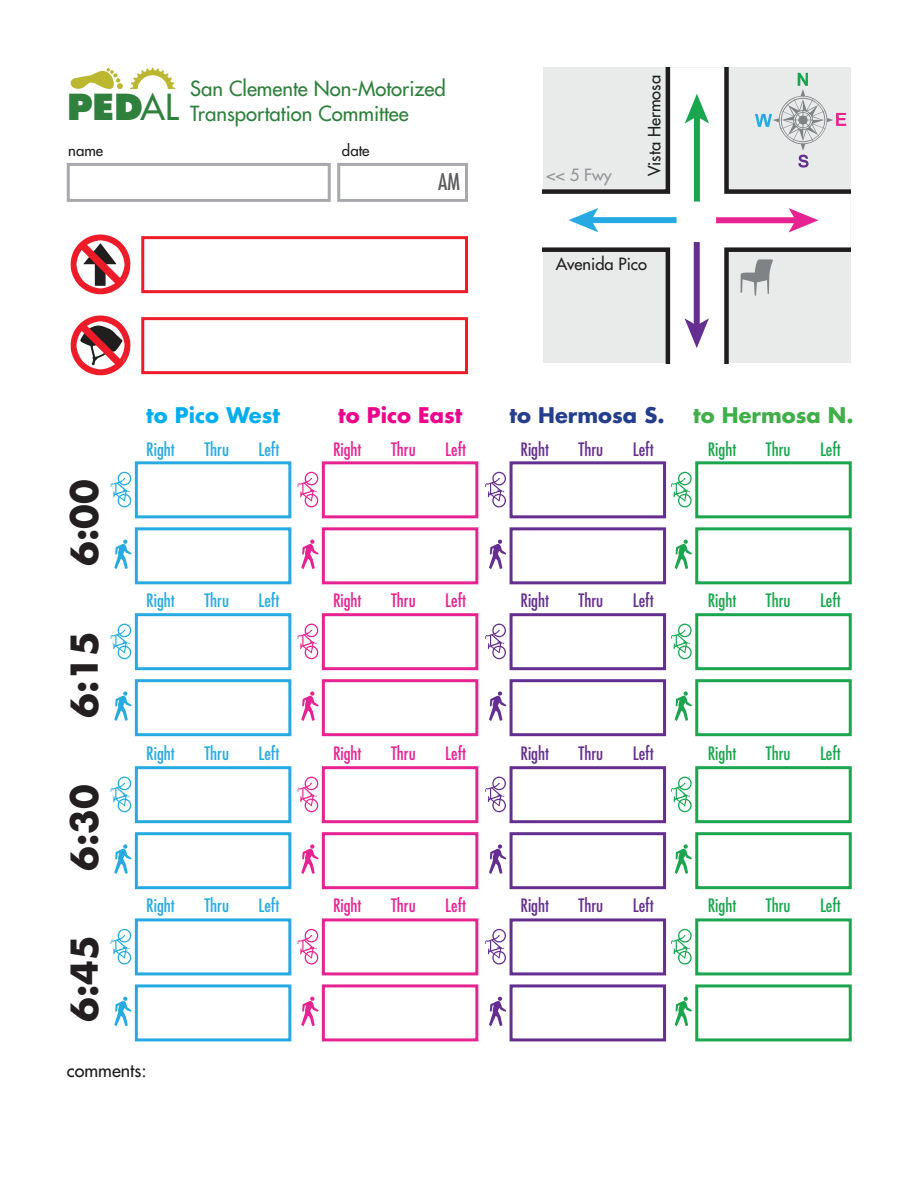
<style>
.page{position:relative;width:918px;height:1188px;background:#fff}
.page>*{position:absolute;margin:0;border:0;box-sizing:border-box;transform-origin:0 0}
.t1{font:700 36px "Futura";color:#231f20}
.t2{font:condensed 22.5px "Futura";color:#5d5d60}
.t3{font:700 21px "Futura";color:#253f8e}
.t4{font:700 21px "Futura";color:#40ae49}
.t5{font:700 21px "Futura";color:#00aeef}
.t6{font:700 21px "Futura";color:#ed028c}
.t7{font:20.4px/24.5px "Futura";color:#30803d}
.t8{font:condensed 18px "Futura";color:#26aae1}
.t9{font:condensed 18px "Futura";color:#e72392}
.t10{font:condensed 18px "Futura";color:#642f90}
.t11{font:condensed 18px "Futura";color:#1aa64f}
.t12{font:18px "Futura";color:#211e1e}
.t13{font:16.5px "Futura";color:#211e1e}
.t14{font:16.5px "Futura";color:#939698}
.t15{font:15px "Futura";color:#211e1e}
.s1{font-weight:800;font-size:34.95px}
.s2{font-size:34.95px}
</style>
<div class="page">
<div style="left:695px;top:984px;width:157px;height:57px;border:3px solid #1aa64f"></div>
<svg style="left:675px;top:996px;width:17px;height:30px"></svg>
<div style="left:695px;top:918px;width:157px;height:57px;border:3px solid #1aa64f"></div>
<svg style="left:671px;top:929px;width:21px;height:36px"></svg>
<div style="left:510px;top:984px;width:156px;height:57px;border:3px solid #642f90"></div>
<svg style="left:489px;top:996px;width:17px;height:30px"></svg>
<div style="left:510px;top:918px;width:156px;height:57px;border:3px solid #642f90"></div>
<svg style="left:485px;top:929px;width:21px;height:36px"></svg>
<div style="left:322px;top:984px;width:156px;height:57px;border:3px solid #e72392"></div>
<svg style="left:301px;top:996px;width:18px;height:30px"></svg>
<div style="left:322px;top:918px;width:156px;height:57px;border:3px solid #e72392"></div>
<svg style="left:298px;top:929px;width:20px;height:36px"></svg>
<div style="left:135px;top:984px;width:156px;height:57px;border:3px solid #26aae1"></div>
<svg style="left:114px;top:996px;width:18px;height:30px"></svg>
<div style="left:135px;top:918px;width:156px;height:57px;border:3px solid #26aae1"></div>
<svg style="left:111px;top:929px;width:20px;height:36px"></svg>
<div style="left:695px;top:832px;width:157px;height:57px;border:3px solid #1aa64f"></div>
<svg style="left:675px;top:844px;width:17px;height:30px"></svg>
<div style="left:695px;top:766px;width:157px;height:57px;border:3px solid #1aa64f"></div>
<svg style="left:671px;top:777px;width:21px;height:35px"></svg>
<div style="left:510px;top:832px;width:156px;height:57px;border:3px solid #642f90"></div>
<svg style="left:489px;top:844px;width:17px;height:30px"></svg>
<div style="left:510px;top:766px;width:156px;height:57px;border:3px solid #642f90"></div>
<svg style="left:485px;top:777px;width:21px;height:35px"></svg>
<div style="left:322px;top:832px;width:156px;height:57px;border:3px solid #e72392"></div>
<svg style="left:301px;top:844px;width:18px;height:30px"></svg>
<div style="left:322px;top:766px;width:156px;height:57px;border:3px solid #e72392"></div>
<svg style="left:298px;top:777px;width:20px;height:35px"></svg>
<div style="left:135px;top:832px;width:156px;height:57px;border:3px solid #26aae1"></div>
<svg style="left:114px;top:844px;width:18px;height:30px"></svg>
<div style="left:135px;top:766px;width:156px;height:57px;border:3px solid #26aae1"></div>
<svg style="left:111px;top:777px;width:20px;height:35px"></svg>
<div style="left:695px;top:679px;width:157px;height:57px;border:3px solid #1aa64f"></div>
<svg style="left:675px;top:691px;width:17px;height:30px"></svg>
<div style="left:695px;top:613px;width:157px;height:57px;border:3px solid #1aa64f"></div>
<svg style="left:671px;top:624px;width:21px;height:35px"></svg>
<div style="left:510px;top:679px;width:156px;height:57px;border:3px solid #642f90"></div>
<svg style="left:489px;top:691px;width:17px;height:30px"></svg>
<div style="left:510px;top:613px;width:156px;height:57px;border:3px solid #642f90"></div>
<svg style="left:485px;top:624px;width:21px;height:35px"></svg>
<div style="left:322px;top:679px;width:156px;height:57px;border:3px solid #e72392"></div>
<svg style="left:301px;top:691px;width:18px;height:30px"></svg>
<div style="left:322px;top:613px;width:156px;height:57px;border:3px solid #e72392"></div>
<svg style="left:298px;top:624px;width:20px;height:35px"></svg>
<div style="left:135px;top:679px;width:156px;height:57px;border:3px solid #26aae1"></div>
<svg style="left:114px;top:691px;width:18px;height:30px"></svg>
<div style="left:135px;top:613px;width:156px;height:57px;border:3px solid #26aae1"></div>
<svg style="left:111px;top:624px;width:20px;height:35px"></svg>
<div style="left:695px;top:527px;width:157px;height:57px;border:3px solid #1aa64f"></div>
<svg style="left:675px;top:539px;width:17px;height:30px"></svg>
<div style="left:695px;top:461px;width:157px;height:57px;border:3px solid #1aa64f"></div>
<svg style="left:671px;top:472px;width:21px;height:35px"></svg>
<div style="left:510px;top:527px;width:156px;height:57px;border:3px solid #642f90"></div>
<svg style="left:489px;top:539px;width:17px;height:30px"></svg>
<div style="left:510px;top:461px;width:156px;height:57px;border:3px solid #642f90"></div>
<svg style="left:485px;top:472px;width:21px;height:35px"></svg>
<div style="left:322px;top:527px;width:156px;height:57px;border:3px solid #e72392"></div>
<svg style="left:301px;top:539px;width:18px;height:30px"></svg>
<div style="left:322px;top:461px;width:156px;height:57px;border:3px solid #e72392"></div>
<svg style="left:298px;top:472px;width:20px;height:35px"></svg>
<div style="left:135px;top:527px;width:156px;height:57px;border:3px solid #26aae1"></div>
<svg style="left:114px;top:539px;width:18px;height:30px"></svg>
<div style="left:135px;top:461px;width:156px;height:57px;border:3px solid #26aae1"></div>
<svg style="left:111px;top:472px;width:20px;height:35px"></svg>
<div style="left:141px;top:317px;width:327px;height:57px;border:3px solid #ee1b29"></div>
<svg style="left:70px;top:315px;width:61px;height:60px"></svg>
<div style="left:141px;top:236px;width:327px;height:57px;border:3px solid #ee1b29"></div>
<svg style="left:70px;top:234px;width:61px;height:60px"></svg>
<div style="left:337px;top:163px;width:131px;height:39px;border:3px solid #a7a9ac"></div>
<div style="left:67px;top:163px;width:264px;height:39px;border:3px solid #a7a9ac"></div>
<svg style="left:130px;top:68px;width:46px;height:21px"></svg>
<svg style="left:70px;top:68px;width:53px;height:21px"></svg>
<svg style="left:543px;top:68px;width:308px;height:295px"></svg>
<svg style="left:741px;top:259px;width:32px;height:37px"></svg>
<div style="left:716px;top:217px;width:81px;height:6px;background:#e72392"></div>
<svg style="left:789px;top:208px;width:29px;height:24px"></svg>
<div style="left:590px;top:217px;width:87px;height:6px;background:#26aae1"></div>
<svg style="left:568px;top:208px;width:30px;height:24px"></svg>
<div style="left:694px;top:115px;width:6px;height:87px;background:#1aa64f"></div>
<svg style="left:685px;top:94px;width:24px;height:30px"></svg>
<div style="left:694px;top:242px;width:6px;height:85px;background:#642f90"></div>
<svg style="left:685px;top:318px;width:24px;height:30px"></svg>
<svg style="left:755px;top:73px;width:91px;height:95px;background:#d9dbdd"></svg>
<p class="t7" style="left:67px;top:76px;width:380px;text-indent:123px">San Clemente Non-Motorized<br><span class="s1">PED</span><span class="s2">AL</span> Transportation Committee</p>
<p class="t15" style="left:68px;top:141px;width:37px">name</p>
<p class="t15" style="left:342px;top:141px;width:29px">date</p>
<p class="t2" style="left:438px;top:168px;width:23px">AM</p>
<p class="t14" style="left:546px;top:164px;width:67px">&lt;&lt; 5 Fwy</p>
<p class="t13" style="left:644px;top:176px;width:102px;rotate:-90deg">Vista Hermosa</p>
<p class="t13" style="left:556px;top:253px;width:93px">Avenida Pico</p>
<p class="t5" style="left:146px;top:400px;width:135px">to Pico West</p>
<p class="t6" style="left:338px;top:400px;width:126px">to Pico East</p>
<p class="t3" style="left:510px;top:400px;width:156px">to Hermosa S.</p>
<p class="t4" style="left:693px;top:400px;width:162px">to Hermosa N.</p>
<p class="t1" style="left:59px;top:566px;width:88px;rotate:-90deg">6:00</p>
<p class="t1" style="left:59px;top:718px;width:88px;rotate:-90deg">6:15</p>
<p class="t1" style="left:59px;top:871px;width:88px;rotate:-90deg">6:30</p>
<p class="t1" style="left:59px;top:1022px;width:88px;rotate:-90deg">6:45</p>
<p class="t8" style="left:146px;top:438px;width:30px">Right</p>
<p class="t8" style="left:204px;top:438px;width:26px">Thru</p>
<p class="t8" style="left:259px;top:438px;width:22px">Left</p>
<p class="t9" style="left:333px;top:438px;width:30px">Right</p>
<p class="t9" style="left:391px;top:438px;width:26px">Thru</p>
<p class="t9" style="left:445px;top:438px;width:22px">Left</p>
<p class="t10" style="left:521px;top:438px;width:30px">Right</p>
<p class="t10" style="left:579px;top:438px;width:26px">Thru</p>
<p class="t10" style="left:633px;top:438px;width:22px">Left</p>
<p class="t11" style="left:708px;top:438px;width:30px">Right</p>
<p class="t11" style="left:766px;top:438px;width:26px">Thru</p>
<p class="t11" style="left:820px;top:438px;width:22px">Left</p>
<p class="t8" style="left:146px;top:589px;width:30px">Right</p>
<p class="t8" style="left:204px;top:589px;width:26px">Thru</p>
<p class="t8" style="left:259px;top:589px;width:22px">Left</p>
<p class="t9" style="left:333px;top:589px;width:30px">Right</p>
<p class="t9" style="left:391px;top:589px;width:26px">Thru</p>
<p class="t9" style="left:445px;top:589px;width:22px">Left</p>
<p class="t10" style="left:521px;top:589px;width:30px">Right</p>
<p class="t10" style="left:579px;top:589px;width:26px">Thru</p>
<p class="t10" style="left:633px;top:589px;width:22px">Left</p>
<p class="t11" style="left:708px;top:589px;width:30px">Right</p>
<p class="t11" style="left:766px;top:589px;width:26px">Thru</p>
<p class="t11" style="left:820px;top:589px;width:22px">Left</p>
<p class="t8" style="left:146px;top:742px;width:30px">Right</p>
<p class="t8" style="left:204px;top:742px;width:26px">Thru</p>
<p class="t8" style="left:259px;top:742px;width:22px">Left</p>
<p class="t9" style="left:333px;top:742px;width:30px">Right</p>
<p class="t9" style="left:391px;top:742px;width:26px">Thru</p>
<p class="t9" style="left:445px;top:742px;width:22px">Left</p>
<p class="t10" style="left:521px;top:742px;width:30px">Right</p>
<p class="t10" style="left:579px;top:742px;width:26px">Thru</p>
<p class="t10" style="left:633px;top:742px;width:22px">Left</p>
<p class="t11" style="left:708px;top:742px;width:30px">Right</p>
<p class="t11" style="left:766px;top:742px;width:26px">Thru</p>
<p class="t11" style="left:820px;top:742px;width:22px">Left</p>
<p class="t8" style="left:146px;top:894px;width:30px">Right</p>
<p class="t8" style="left:204px;top:894px;width:26px">Thru</p>
<p class="t8" style="left:259px;top:894px;width:22px">Left</p>
<p class="t9" style="left:333px;top:894px;width:30px">Right</p>
<p class="t9" style="left:391px;top:894px;width:26px">Thru</p>
<p class="t9" style="left:445px;top:894px;width:22px">Left</p>
<p class="t10" style="left:521px;top:894px;width:30px">Right</p>
<p class="t10" style="left:579px;top:894px;width:26px">Thru</p>
<p class="t10" style="left:633px;top:894px;width:22px">Left</p>
<p class="t11" style="left:708px;top:894px;width:30px">Right</p>
<p class="t11" style="left:766px;top:894px;width:26px">Thru</p>
<p class="t11" style="left:820px;top:894px;width:22px">Left</p>
<p class="t12" style="left:67px;top:1058px;width:81px">comments:</p>
</div>
